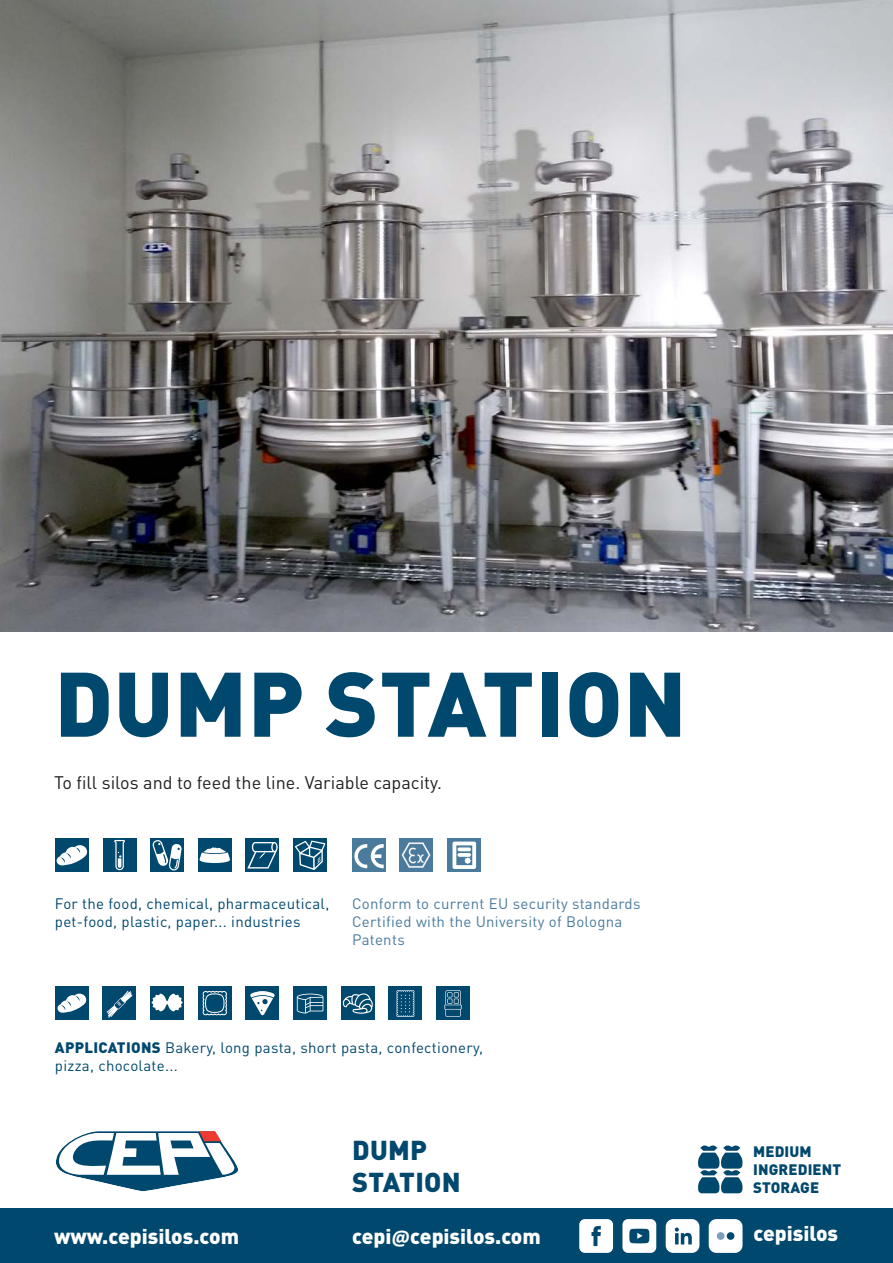
<style>
.page{position:relative;width:893px;height:1263px;background:#fff}
.page>*{position:absolute;margin:0;border:0;box-sizing:border-box;transform-origin:0 0}
.t1{font:900 90px "DIN Pro";letter-spacing:.01em;color:#00486d}
.t2{font:900 27px/32.4px "DIN Pro";letter-spacing:.01em;color:#00486d}
.t3{font:900 21px "DIN Pro";color:#fff}
.t4{font:18px "DIN Pro";color:#231f20}
.t5{font:15px/18px "DIN Pro";letter-spacing:.02em;color:#00486d}
.t6{font:15px/18px "DIN Pro";letter-spacing:.02em;color:#4a7b9d}
.t7{font:900 15px/18px "DIN Pro";letter-spacing:.01em;color:#00486d}
.s1{font-weight:900}
.s2{font-family:"Calibri";font-weight:700}
</style>
<div class="page">
<div style="left:0;top:1209px;width:893px;height:54px;background:#00486d"></div>
<svg style="left:56px;top:1131px;width:182px;height:60px"></svg>
<svg style="left:698px;top:1145px;width:45px;height:48px"></svg>
<svg style="left:579px;top:1219px;width:34px;height:34px"></svg>
<svg style="left:622px;top:1219px;width:34px;height:34px"></svg>
<svg style="left:709px;top:1219px;width:33px;height:34px"></svg>
<div style="left:717px;top:1232px;width:7px;height:8px;background:#7c9db9;border-radius:50%"></div>
<svg style="left:666px;top:1219px;width:33px;height:34px"></svg>
<img style="left:0;top:0;width:893px;height:631px">
<div style="left:198px;top:838px;width:34px;height:34px;background:#00486d"></div>
<svg style="left:200px;top:847px;width:30px;height:16px"></svg>
<div style="left:246px;top:838px;width:33px;height:34px;background:#00486d"></div>
<svg style="left:247px;top:842px;width:31px;height:26px"></svg>
<div style="left:293px;top:838px;width:34px;height:34px;background:#00486d"></div>
<svg style="left:295px;top:840px;width:30px;height:30px"></svg>
<div style="left:150px;top:838px;width:34px;height:34px;background:#00486d"></div>
<svg style="left:152px;top:840px;width:30px;height:30px"></svg>
<div style="left:103px;top:838px;width:33px;height:34px;background:#00486d"></div>
<svg style="left:114px;top:840px;width:11px;height:30px"></svg>
<div style="left:55px;top:838px;width:34px;height:34px;background:#00486d"></div>
<svg style="left:57px;top:845px;width:30px;height:21px"></svg>
<div style="left:352px;top:838px;width:34px;height:34px;background:#4a7b9d"></div>
<svg style="left:354px;top:844px;width:30px;height:24px"></svg>
<div style="left:399px;top:838px;width:34px;height:34px;background:#4a7b9d"></div>
<img style="left:402px;top:843px;width:29px;height:25px">
<div style="left:447px;top:838px;width:34px;height:34px;background:#4a7b9d"></div>
<svg style="left:453px;top:841px;width:23px;height:28px"></svg>
<div style="left:436px;top:986px;width:34px;height:34px;background:#00486d"></div>
<div style="left:389px;top:986px;width:33px;height:34px;background:#00486d"></div>
<div style="left:341px;top:986px;width:34px;height:34px;background:#00486d"></div>
<div style="left:198px;top:986px;width:34px;height:34px;background:#00486d"></div>
<div style="left:246px;top:986px;width:33px;height:34px;background:#00486d"></div>
<div style="left:293px;top:986px;width:34px;height:34px;background:#00486d"></div>
<div style="left:150px;top:986px;width:34px;height:34px;background:#00486d"></div>
<div style="left:103px;top:986px;width:33px;height:34px;background:#00486d"></div>
<div style="left:55px;top:986px;width:34px;height:34px;background:#00486d"></div>
<svg style="left:57px;top:993px;width:29px;height:20px"></svg>
<svg style="left:107px;top:991px;width:25px;height:27px"></svg>
<svg style="left:152px;top:993px;width:31px;height:18px"></svg>
<svg style="left:297px;top:993px;width:26px;height:20px"></svg>
<svg style="left:343px;top:993px;width:30px;height:21px"></svg>
<svg style="left:250px;top:991px;width:25px;height:24px"></svg>
<svg style="left:444px;top:990px;width:18px;height:27px"></svg>
<svg style="left:396px;top:990px;width:18px;height:27px"></svg>
<svg style="left:203px;top:991px;width:24px;height:24px"></svg>
<p class="t1" style="left:54px;top:643px;width:634px">DUMP STATION</p>
<p class="t4" style="left:54px;top:770px;width:389px">To fill silos and to feed the line. Variable capacity.</p>
<p class="t5" style="left:55px;top:894px;width:276px">For the food, chemical, pharmaceutical, pet-food, plastic, paper... industries</p>
<p class="t6" style="left:352px;top:894px;width:290px">Conform to current EU security standards<br>Certified with the University of Bologna<br>Patents</p>
<p class="t5" style="left:55px;top:1038px;width:429px"><span class="s1">APPLICATIONS</span> Bakery, long pasta, short pasta, confectionery, pizza, chocolate...</p>
<h2 class="t2" style="left:352px;top:1133px;width:110px">DUMP<br>STATION</h2>
<p class="t7" style="left:753px;top:1142px;width:90px">MEDIUM<br>INGREDIENT<br>STORAGE</p>
<h3 class="t3" style="left:753px;top:1219px;width:86px">cepisilos</h3>
<h3 class="t3" style="left:54px;top:1222px;width:187px">www.cepisilos.com</h3>
<h3 class="t3" style="left:352px;top:1222px;width:190px">cepi<span class="s2">@</span>cepisilos.com</h3>
</div>
